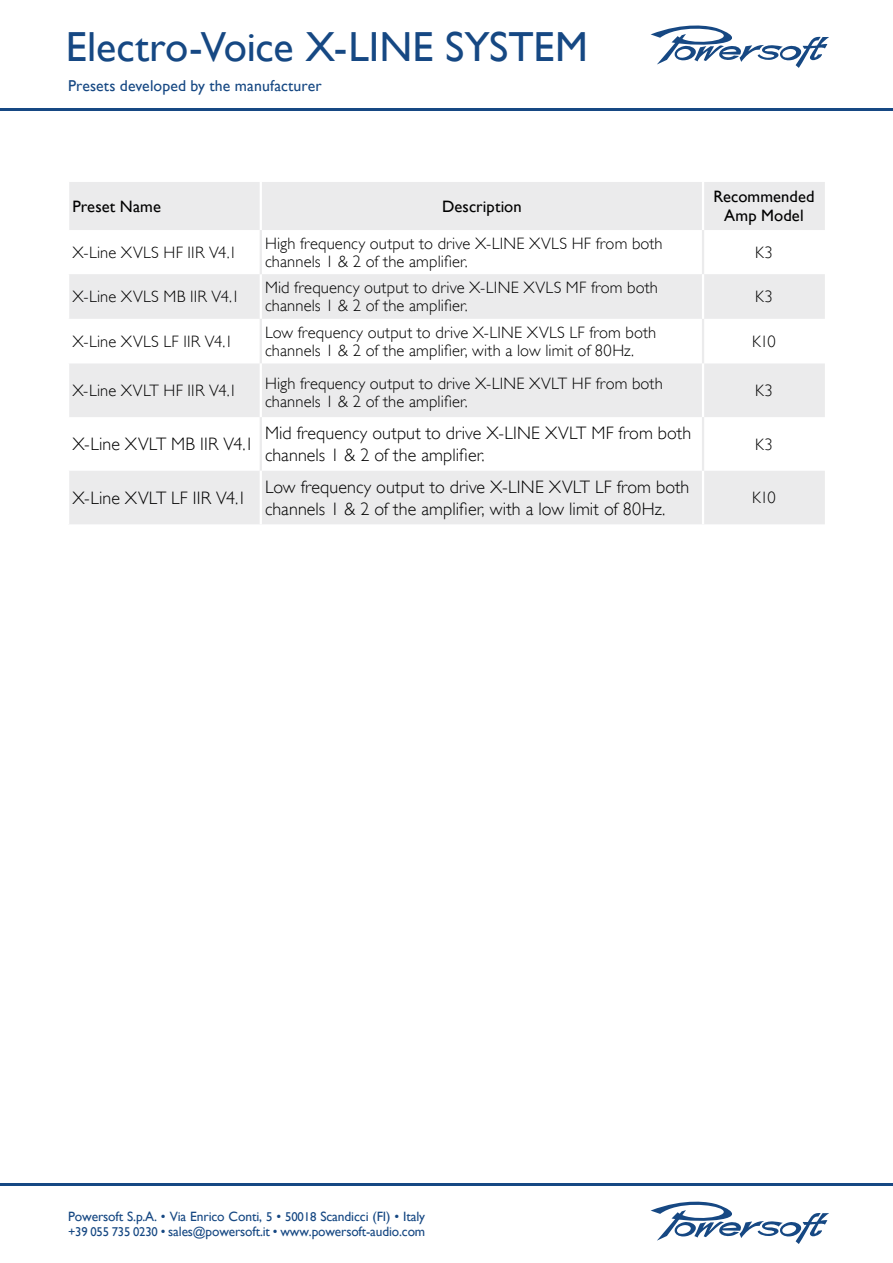
<style>
.page{position:relative;width:893px;height:1263px;background:#fff}
.page>*{position:absolute;margin:0;border:0;box-sizing:border-box;transform-origin:0 0}
.t1{font:42px "Gill Sans";color:#164883}
.t2{font:300 18px/21.6px "Gill Sans";letter-spacing:.005em;color:#000}
.t3{font:300 16.5px/18px "Gill Sans";letter-spacing:.01em;color:#000}
.t4{font:16.5px/19.5px "Gill Sans";letter-spacing:.005em;color:#000;text-align:center}
.t5{font:15.75px "Gill Sans";letter-spacing:.005em;color:#164883}
.t6{font:13.5px/15px "Gill Sans";letter-spacing:-.01em;color:#164883}
.s1{font-size:12.75px}
</style>
<div class="page">
<hr style="left:0;top:1183px;width:893px;height:2px;background:#164883">
<hr style="left:0;top:108px;width:893px;height:3px;background:#164883">
<svg style="left:651px;top:25px;width:178px;height:43px"></svg>
<svg style="left:651px;top:1201px;width:178px;height:43px"></svg>
<svg style="left:69px;top:182px;width:756px;height:342px;fill:#ebebec"></svg>
<hr style="left:260px;top:274px;width:2px;height:45px;background:#fff">
<hr style="left:702px;top:182px;width:2px;height:48px;background:#fff">
<hr style="left:702px;top:230px;width:2px;height:44px;background:#ebebec">
<hr style="left:702px;top:319px;width:2px;height:44px;background:#ebebec">
<hr style="left:702px;top:274px;width:2px;height:45px;background:#fff">
<hr style="left:702px;top:363px;width:2px;height:54px;background:#fff">
<hr style="left:702px;top:471px;width:2px;height:53px;background:#fff">
<hr style="left:260px;top:230px;width:2px;height:44px;background:#ebebec">
<hr style="left:260px;top:319px;width:2px;height:44px;background:#ebebec">
<hr style="left:260px;top:417px;width:2px;height:54px;background:#ebebec">
<hr style="left:702px;top:417px;width:2px;height:54px;background:#ebebec">
<hr style="left:260px;top:363px;width:2px;height:54px;background:#fff">
<hr style="left:260px;top:471px;width:2px;height:53px;background:#fff">
<hr style="left:260px;top:182px;width:2px;height:48px;background:#fff">
<h1 class="t1" style="left:66px;top:22px;width:523px">Electro-Voice X-LINE SYSTEM</h1>
<p class="t5" style="left:68px;top:77px;width:255px">Presets developed by the manufacturer</p>
<p class="t4" style="left:72px;top:196px;width:90px">Preset Name</p>
<p class="t4" style="left:442px;top:196px;width:81px">Description</p>
<p class="t4" style="left:713px;top:186px;width:103px">Recommended<br>Amp Model</p>
<p class="t3" style="left:72px;top:243px;width:166px">X-Line XVLS HF IIR V4.1</p>
<p class="t3" style="left:265px;top:234px;width:399px">High frequency output to drive X-LINE XVLS HF from both channels 1 &amp; 2 of the amplifier.</p>
<p class="t3" style="left:755px;top:243px;width:19px">K3</p>
<p class="t3" style="left:72px;top:288px;width:169px">X-Line XVLS MB IIR V4.1</p>
<p class="t3" style="left:265px;top:279px;width:394px">Mid frequency output to drive X-LINE XVLS MF from both channels 1 &amp; 2 of the amplifier.</p>
<p class="t3" style="left:755px;top:288px;width:19px">K3</p>
<p class="t3" style="left:72px;top:332px;width:162px">X-Line XVLS LF IIR V4.1</p>
<p class="t3" style="left:265px;top:323px;width:393px">Low frequency output to drive X-LINE XVLS LF from both channels 1 &amp; 2 of the amplifier, with a low limit of 80Hz.</p>
<p class="t3" style="left:752px;top:332px;width:25px">K10</p>
<p class="t3" style="left:72px;top:381px;width:166px">X-Line XVLT HF IIR V4.1</p>
<p class="t3" style="left:265px;top:374px;width:399px">High frequency output to drive X-LINE XVLT HF from both channels 1 &amp; 2 of the amplifier.</p>
<p class="t3" style="left:755px;top:381px;width:19px">K3</p>
<p class="t2" style="left:72px;top:433px;width:183px">X-Line XVLT MB IIR V4.1</p>
<p class="t2" style="left:265px;top:422px;width:428px">Mid frequency output to drive X-LINE XVLT MF from both channels 1 &amp; 2 of the amplifier.</p>
<p class="t3" style="left:755px;top:435px;width:19px">K3</p>
<p class="t2" style="left:72px;top:487px;width:176px">X-Line XVLT LF IIR V4.1</p>
<p class="t2" style="left:265px;top:476px;width:426px">Low frequency output to drive X-LINE XVLT LF from both channels 1 &amp; 2 of the amplifier, with a low limit of 80Hz.</p>
<p class="t3" style="left:752px;top:489px;width:25px">K10</p>
<p class="t6" style="left:68px;top:1209px;width:359px">Powersoft S.p.A. • Via Enrico Conti, <span class="s1">5</span> • <span class="s1">50018</span> Scandicci (FI) • Italy <span class="s1">+39 055 735 0230</span> • sales<span class="s1">@</span>powersoft.it • www.powersoft-audio.com</p>
</div>
